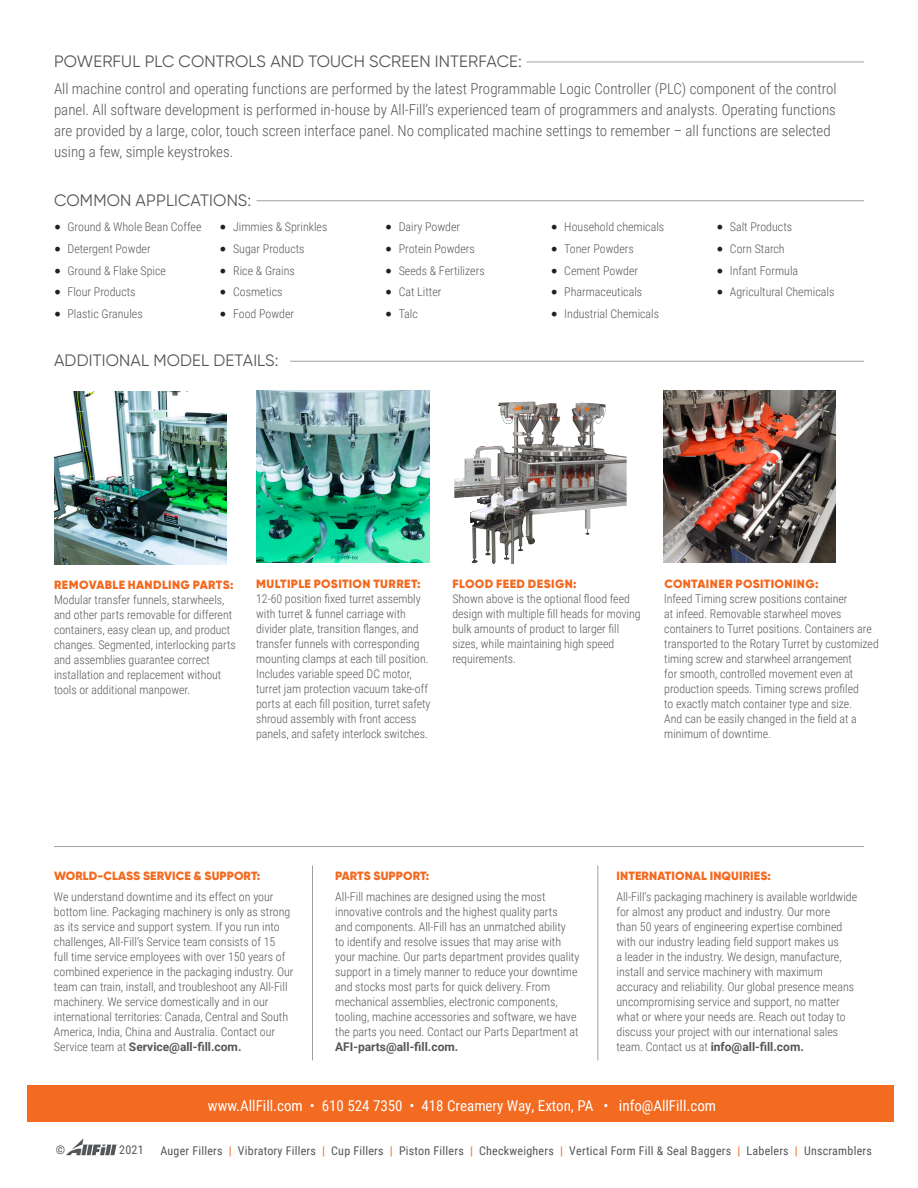
<style>
.page{position:relative;width:918px;height:1188px;background:#fff}
.page>*{position:absolute;margin:0;border:0;box-sizing:border-box;transform-origin:0 0}
.t1{font:16.5px "Gilroy";letter-spacing:.01em;color:#545759}
.t2{font:300 15px/21px "Roboto Condensed";color:#545759}
.t3{font:15px "Roboto Condensed";color:#fff}
.t4{font:300 12px/15px "Roboto Condensed";color:#545759}
.t5{font:900 12px "Gilroy";letter-spacing:.02em;color:#f36a21}
.t6{font:12px "Roboto Condensed";letter-spacing:.02em;color:#545759}
.t7{font:700 12px "Roboto";color:#545759}
.s1{font-family:"Minion Pro";font-weight:400;font-size:18px;color:#231f20}
.s2{font-family:"Roboto Condensed";font-weight:300}
.s3{color:#f36a21}
</style>
<div class="page">
<div style="left:27px;top:1085px;width:867px;height:37px;background:#f36a21"></div>
<hr style="left:54px;top:846px;width:810px;height:1px;background:#9ca2a3">
<hr style="left:312px;top:865px;width:1px;height:195px;background:#9ca2a3">
<hr style="left:597px;top:865px;width:1px;height:195px;background:#9ca2a3">
<svg style="left:66px;top:1138px;width:52px;height:17px"></svg>
<img style="left:454px;top:402px;width:71px;height:162px">
<img style="left:663px;top:390px;width:172px;height:173px">
<hr style="left:526px;top:62px;width:338px;height:1px;background:#9ca2a3">
<hr style="left:290px;top:361px;width:574px;height:1px;background:#9ca2a3">
<hr style="left:256px;top:200px;width:608px;height:1px;background:#9ca2a3">
<img style="left:257px;top:390px;width:172px;height:173px">
<img style="left:54px;top:392px;width:173px;height:172px">
<h1 class="t1" style="left:54px;top:51px;width:469px">POWERFUL PLC CONTROLS AND TOUCH SCREEN INTERFACE:</h1>
<p class="t2" style="left:54px;top:78px;width:784px">All machine control and operating functions are performed by the latest Programmable Logic Controller (PLC) component of the control panel. All software development is performed in-house by All-Fill’s experienced team of programmers and analysts. Operating functions are provided by a large, color, touch screen interface panel. No complicated machine settings to remember – all functions are selected using a few, simple keystrokes.</p>
<h1 class="t1" style="left:54px;top:190px;width:199px">COMMON APPLICATIONS:</h1>
<p class="t4" style="left:54px;top:219px;width:149px"><span class="s1">•</span> Ground &amp; Whole Bean Coffee</p>
<p class="t4" style="left:54px;top:241px;width:98px"><span class="s1">•</span> Detergent Powder</p>
<p class="t4" style="left:54px;top:262px;width:114px"><span class="s1">•</span> Ground &amp; Flake Spice</p>
<p class="t4" style="left:54px;top:284px;width:83px"><span class="s1">•</span> Flour Products</p>
<p class="t4" style="left:54px;top:306px;width:90px"><span class="s1">•</span> Plastic Granules</p>
<p class="t4" style="left:220px;top:219px;width:109px"><span class="s1">•</span> Jimmies &amp; Sprinkles</p>
<p class="t4" style="left:220px;top:241px;width:87px"><span class="s1">•</span> Sugar Products</p>
<p class="t4" style="left:220px;top:262px;width:77px"><span class="s1">•</span> Rice &amp; Grains</p>
<p class="t4" style="left:220px;top:284px;width:64px"><span class="s1">•</span> Cosmetics</p>
<p class="t4" style="left:220px;top:306px;width:76px"><span class="s1">•</span> Food Powder</p>
<h1 class="t1" style="left:54px;top:351px;width:226px">ADDITIONAL MODEL DETAILS:</h1>
<p class="t4" style="left:385px;top:219px;width:77px"><span class="s1">•</span> Dairy Powder</p>
<p class="t4" style="left:385px;top:241px;width:91px"><span class="s1">•</span> Protein Powders</p>
<p class="t4" style="left:385px;top:262px;width:101px"><span class="s1">•</span> Seeds &amp; Fertilizers</p>
<p class="t4" style="left:385px;top:284px;width:58px"><span class="s1">•</span> Cat Litter</p>
<p class="t4" style="left:385px;top:306px;width:34px"><span class="s1">•</span> Talc</p>
<p class="t4" style="left:551px;top:219px;width:115px"><span class="s1">•</span> Household chemicals</p>
<p class="t4" style="left:551px;top:241px;width:85px"><span class="s1">•</span> Toner Powders</p>
<p class="t4" style="left:551px;top:262px;width:89px"><span class="s1">•</span> Cement Powder</p>
<p class="t4" style="left:551px;top:284px;width:93px"><span class="s1">•</span> Pharmaceuticals</p>
<p class="t4" style="left:551px;top:306px;width:110px"><span class="s1">•</span> Industrial Chemicals</p>
<p class="t4" style="left:716px;top:219px;width:77px"><span class="s1">•</span> Salt Products</p>
<p class="t4" style="left:716px;top:241px;width:70px"><span class="s1">•</span> Corn Starch</p>
<p class="t4" style="left:716px;top:262px;width:83px"><span class="s1">•</span> Infant Formula</p>
<p class="t4" style="left:716px;top:284px;width:120px"><span class="s1">•</span> Agricultural Chemicals</p>
<p class="t5" style="left:54px;top:577px;width:181px">REMOVABLE HANDLING PARTS:</p>
<p class="t4" style="left:54px;top:592px;width:183px">Modular transfer funnels, starwheels, and other parts removable for different containers, easy clean up, and product changes. Segmented, interlocking parts and assemblies guarantee correct installation and replacement without tools or additional manpower.</p>
<p class="t5" style="left:256px;top:577px;width:166px">MULTIPLE POSITION TURRET:</p>
<p class="t4" style="left:256px;top:591px;width:176px">12-60 position fixed turret assembly with turret &amp; funnel carriage with divider plate, transition flanges, and transfer funnels with corresponding mounting clamps at each till position.<br>Includes variable speed DC motor, turret jam protection vacuum take-off ports at each fill position, turret safety shroud assembly with front access panels, and safety interlock switches.</p>
<p class="t5" style="left:452px;top:577px;width:126px">FLOOD FEED DESIGN:</p>
<p class="t4" style="left:452px;top:591px;width:190px">Shown above is the optional flood feed design with multiple fill heads for moving bulk amounts of product to larger fill sizes, while maintaining high speed requirements.</p>
<p class="t5" style="left:664px;top:577px;width:156px">CONTAINER POSITIONING:</p>
<p class="t4" style="left:664px;top:591px;width:216px">lnfeed Timing screw positions container<br>at infeed. Removable starwheel moves containers to Turret positions. Containers are transported to the Rotary Turret by customized timing screw and starwheel arrangement<br>for smooth, controlled movement even at production speeds. Timing screws profiled<br>to exactly match container type and size.<br>And can be easily changed in the field at a minimum of downtime.</p>
<p class="t5" style="left:54px;top:868px;width:208px">WORLD-CLASS SERVICE &amp; SUPPORT:</p>
<p class="t4" style="left:54px;top:889px;width:241px">We understand downtime and its effect on your bottom line. Packaging machinery is only as strong as its service and support system. If you run into challenges, All-Fill’s Service team consists of 15<br>full time service employees with over 150 years of combined experience in the packaging industry. Our team can train, install, and troubleshoot any All-Fill machinery. We service domestically and in our international territories: Canada, Central and South America, India, China and Australia. Contact our</p>
<p class="t7" style="left:54px;top:1039px;width:189px"><span class="s2">Service team at</span> Service@all-fill.com.</p>
<p class="t5" style="left:335px;top:868px;width:96px">PARTS SUPPORT:</p>
<p class="t4" style="left:335px;top:889px;width:246px">All-Fill machines are designed using the most innovative controls and the highest quality parts<br>and components. All-Fill has an unmatched ability<br>to identify and resolve issues that may arise with your machine. Our parts department provides quality support in a timely manner to reduce your downtime and stocks most parts for quick delivery. From mechanical assemblies, electronic components, tooling, machine accessories and software, we have the parts you need. Contact our Parts Department at</p>
<p class="t7" style="left:335px;top:1039px;width:125px">AFI-parts@all-fill.com.</p>
<p class="t5" style="left:617px;top:868px;width:156px">INTERNATIONAL INQUIRIES:</p>
<p class="t4" style="left:616px;top:889px;width:242px">All-Fill’s packaging machinery is available worldwide for almost any product and industry. Our more<br>than 50 years of engineering expertise combined with our industry leading field support makes us<br>a leader in the industry. We design, manufacture, install and service machinery with maximum accuracy and reliability. Our global presence means uncompromising service and support, no matter what or where your needs are. Reach out today to discuss your project with our international sales</p>
<p class="t7" style="left:616px;top:1039px;width:189px"><span class="s2">team. Contact us at</span> info@all-fill.com.</p>
<p class="t3" style="left:208px;top:1096px;width:510px">www.AllFill.com • 610 524 7350 • 418 Creamery Way, Exton, PA • info@AllFill.com</p>
<p class="t6" style="left:56px;top:1141px;width:11px">©</p>
<p class="t6" style="left:119px;top:1141px;width:26px">2021</p>
<p class="t6" style="left:160px;top:1142px;width:713px">Auger Fillers <span class="s3">|</span> Vibratory Fillers <span class="s3">|</span> Cup Fillers <span class="s3">|</span> Piston Fillers <span class="s3">|</span> Checkweighers <span class="s3">|</span> Vertical Form Fill &amp; Seal Baggers <span class="s3">|</span> Labelers <span class="s3">|</span> Unscramblers</p>
</div>
